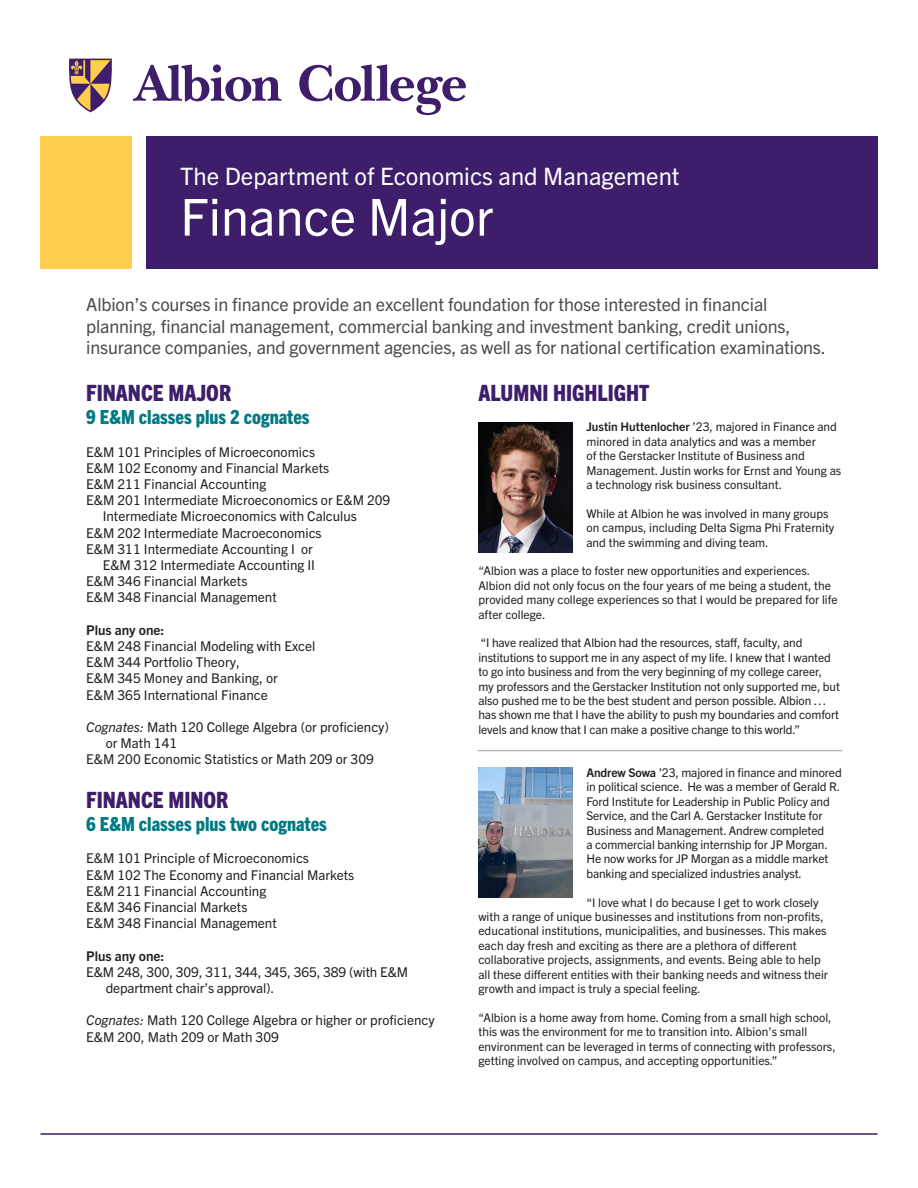
<style>
.page{position:relative;width:918px;height:1188px;background:#fff}
.page>*{position:absolute;margin:0;border:0;box-sizing:border-box;transform-origin:0 0}
.t1{font:51px "Trade Gothic Next LT Pro";color:#fff}
.t2{font:24px "Trade Gothic Next LT Pro";color:#fff}
.t3{font:800 condensed 22.5px "Trade Gothic Next LT Pro";color:#3e1d6b}
.t4{font:800 condensed 19.5px "Trade Gothic Next LT Pro";color:#007a83}
.t5{font:18px/21.6px "Trade Gothic Next LT Pro";letter-spacing:-.01em;color:#4b4c4d}
.t6{font:13.5px/16.2px "Trade Gothic Next LT Pro";color:#231f20}
.t7{font:700 13.5px "Trade Gothic Next LT Pro";color:#231f20}
.t8{font:12px/14.4px "Trade Gothic Next LT Pro";color:#231f20}
.s1{font-style:italic}
.s2{font-weight:700}
</style>
<div class="page">
<svg style="left:133px;top:64px;width:148px;height:37px"></svg>
<svg style="left:299px;top:64px;width:167px;height:51px"></svg>
<svg style="left:69px;top:59px;width:43px;height:53px"></svg>
<div style="left:40px;top:136px;width:92px;height:132px;background:#fece51"></div>
<div style="left:146px;top:136px;width:732px;height:132px;background:#3e1d6b"></div>
<hr style="left:40px;top:1133px;width:838px;height:2px;background:#3e1d6b">
<img style="left:478px;top:423px;width:95px;height:130px">
<hr style="left:477px;top:750px;width:365px;height:1px;background:#a3a4a8">
<img style="left:478px;top:768px;width:95px;height:130px">
<p class="t2" style="left:180px;top:159px;width:501px">The Department of Economics and Management</p>
<p class="t1" style="left:180px;top:182px;width:315px">Finance Major</p>
<p class="t5" style="left:86px;top:292px;width:741px">Albion’s courses in finance provide an excellent foundation for those interested in financial planning, financial management, commercial banking and investment banking, credit unions, insurance companies, and government agencies, as well as for national certification examinations.</p>
<p class="t3" style="left:86px;top:377px;width:146px">FINANCE MAJOR</p>
<p class="t4" style="left:86px;top:404px;width:225px">9 E&amp;M classes plus 2 cognates</p>
<p class="t6" style="left:86px;top:443px;width:230px">E&amp;M 101 Principles of Microeconomics</p>
<p class="t6" style="left:86px;top:459px;width:244px">E&amp;M 102 Economy and Financial Markets</p>
<p class="t6" style="left:86px;top:475px;width:181px">E&amp;M 211 Financial Accounting</p>
<p class="t6" style="left:103px;top:491px;width:289px;text-indent:-17px">E&amp;M 201 Intermediate Microeconomics or E&amp;M 209<br>Intermediate Microeconomics with Calculus</p>
<p class="t6" style="left:86px;top:524px;width:237px">E&amp;M 202 Intermediate Macroeconomics</p>
<p class="t6" style="left:86px;top:540px;width:230px;text-align:right">E&amp;M 311 Intermediate Accounting I or<br>E&amp;M 312 Intermediate Accounting II</p>
<p class="t6" style="left:86px;top:572px;width:163px">E&amp;M 346 Financial Markets</p>
<p class="t6" style="left:86px;top:588px;width:192px">E&amp;M 348 Financial Management</p>
<p class="t7" style="left:86px;top:620px;width:80px">Plus any one:</p>
<p class="t6" style="left:86px;top:637px;width:231px">E&amp;M 248 Financial Modeling with Excel</p>
<p class="t6" style="left:86px;top:653px;width:155px">E&amp;M 344 Portfolio Theory,</p>
<p class="t6" style="left:86px;top:669px;width:193px">E&amp;M 345 Money and Banking, or</p>
<p class="t6" style="left:86px;top:686px;width:183px">E&amp;M 365 International Finance</p>
<p class="t6" style="left:106px;top:718px;width:285px;text-indent:-20px"><span class="s1">Cognates:</span> Math 120 College Algebra (or proficiency) or Math 141</p>
<p class="t6" style="left:86px;top:750px;width:289px">E&amp;M 200 Economic Statistics or Math 209 or 309</p>
<p class="t3" style="left:86px;top:784px;width:144px">FINANCE MINOR</p>
<p class="t4" style="left:86px;top:811px;width:242px">6 E&amp;M classes plus two cognates</p>
<p class="t6" style="left:86px;top:849px;width:224px">E&amp;M 101 Principle of Microeconomics</p>
<p class="t6" style="left:86px;top:866px;width:270px">E&amp;M 102 The Economy and Financial Markets</p>
<p class="t6" style="left:86px;top:882px;width:181px">E&amp;M 211 Financial Accounting</p>
<p class="t6" style="left:86px;top:898px;width:163px">E&amp;M 346 Financial Markets</p>
<p class="t6" style="left:86px;top:914px;width:192px">E&amp;M 348 Financial Management</p>
<p class="t7" style="left:86px;top:946px;width:80px">Plus any one:</p>
<p class="t6" style="left:106px;top:963px;width:304px;text-indent:-20px">E&amp;M 248, 300, 309, 311, 344, 345, 365, 389 (with E&amp;M department chair’s approval).</p>
<p class="t6" style="left:86px;top:1011px;width:350px"><span class="s1">Cognates:</span> Math 120 College Algebra or higher or proficiency</p>
<p class="t6" style="left:86px;top:1028px;width:194px">E&amp;M 200, Math 209 or Math 309</p>
<p class="t3" style="left:478px;top:377px;width:172px">ALUMNI HIGHLIGHT</p>
<p class="t8" style="left:586px;top:419px;width:256px"><span class="s2">Justin Huttenlocher</span> ’23, majored in Finance and minored in data analytics and was a member<br>of the Gerstacker Institute of Business and Management. Justin works for Ernst and Young as a technology risk business consultant.</p>
<p class="t8" style="left:586px;top:505px;width:250px">While at Albion he was involved in many groups on campus, including Delta Sigma Phi Fraternity and the swimming and diving team.</p>
<p class="t8" style="left:478px;top:563px;width:361px">“Albion was a place to foster new opportunities and experiences.<br>Albion did not only focus on the four years of me being a student, the provided many college experiences so that I would be prepared for life after college.</p>
<p class="t8" style="left:478px;top:635px;width:363px">“I have realized that Albion had the resources, staff, faculty, and institutions to support me in any aspect of my life. I knew that I wanted to go into business and from the very beginning of my college career, my professors and the Gerstacker Institution not only supported me, but also pushed me to be the best student and person possible. Albion … has shown me that I have the ability to push my boundaries and comfort levels and know that I can make a positive change to this world.”</p>
<p class="t8" style="left:586px;top:765px;width:257px"><span class="s2">Andrew Sowa</span> ’23, majored in finance and minored in political science. He was a member of Gerald R.<br>Ford Institute for Leadership in Public Policy and Service, and the Carl A. Gerstacker Institute for Business and Management. Andrew completed<br>a commercial banking internship for JP Morgan.<br>He now works for JP Morgan as a middle market banking and specialized industries analyst.</p>
<p class="t8" style="left:478px;top:894px;width:351px;text-indent:108px">“I love what I do because I get to work closely with a range of unique businesses and institutions from non-profits, educational institutions, municipalities, and businesses. This makes each day fresh and exciting as there are a plethora of different collaborative projects, assignments, and events. Being able to help all these different entities with their banking needs and witness their growth and impact is truly a special feeling.</p>
<p class="t8" style="left:478px;top:1009px;width:359px">“Albion is a home away from home. Coming from a small high school, this was the environment for me to transition into. Albion’s small environment can be leveraged in terms of connecting with professors, getting involved on campus, and accepting opportunities.”</p>
</div>
